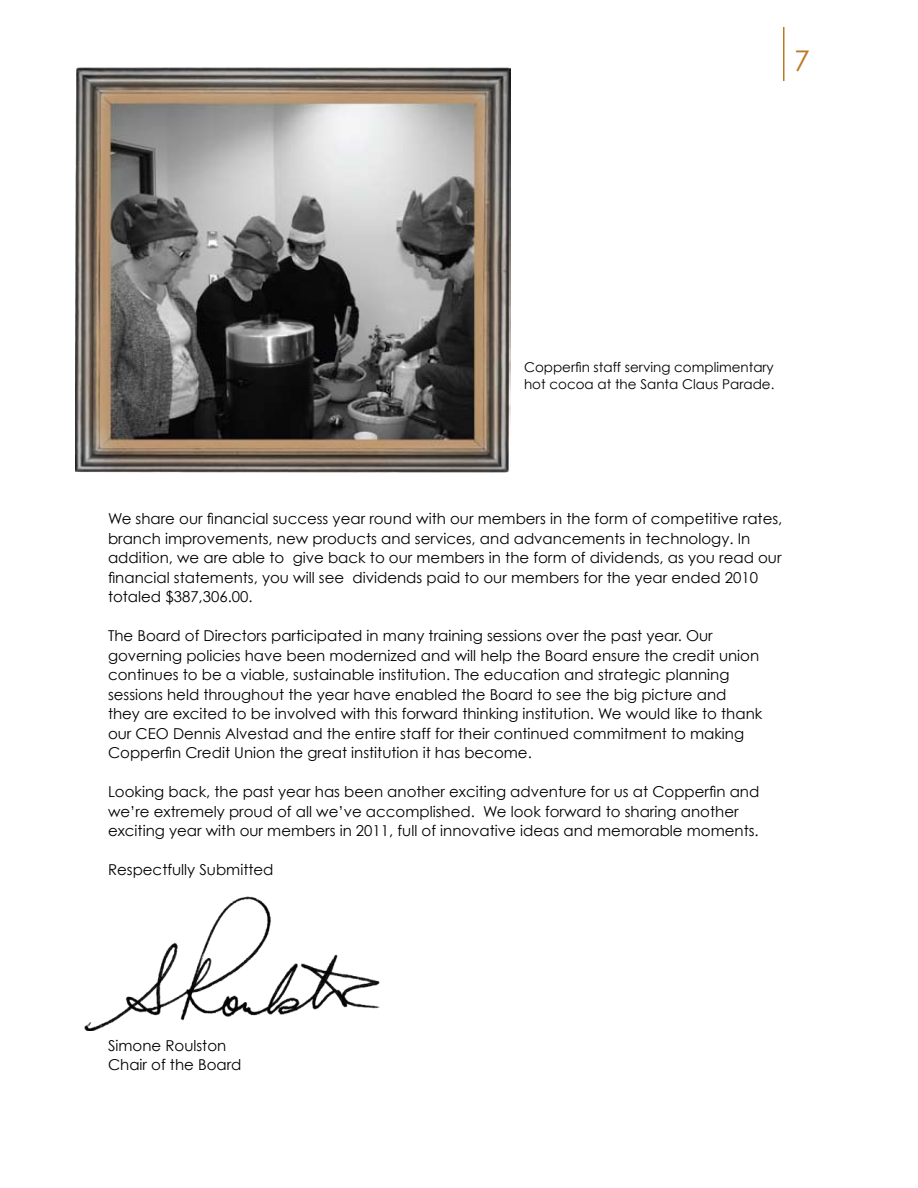
<style>
.page{position:relative;width:918px;height:1188px;background:#fff}
.page>*{position:absolute;margin:0;border:0;box-sizing:border-box;transform-origin:0 0}
.t1{font:28.5px "Century Gothic";color:#bc7824}
.t2{font:15px/19.5px "Century Gothic";color:#000}
.t3{font:13.5px/16.5px "Century Gothic";color:#000}
</style>
<div class="page">
<hr style="left:783px;top:27px;width:1px;height:54px;background:#bc7824">
<img style="left:84px;top:896px;width:296px;height:134px">
<img style="left:75px;top:66px;width:436px;height:407px">
<h1 class="t1" style="left:794px;top:43px;width:17px">7</h1>
<p class="t3" style="left:524px;top:359px;width:252px">Copperfin staff serving complimentary hot cocoa at the Santa Claus Parade.</p>
<p class="t2" style="left:108px;top:509px;width:676px">We share our financial success year round with our members in the form of competitive rates, branch improvements, new products and services, and advancements in technology. In addition, we are able to give back to our members in the form of dividends, as you read our financial statements, you will see dividends paid to our members for the year ended 2010 totaled $387,306.00.</p>
<p class="t2" style="left:108px;top:626px;width:656px">The Board of Directors participated in many training sessions over the past year. Our governing policies have been modernized and will help the Board ensure the credit union continues to be a viable, sustainable institution. The education and strategic planning sessions held throughout the year have enabled the Board to see the big picture and<br>they are excited to be involved with this forward thinking institution. We would like to thank our CEO Dennis Alvestad and the entire staff for their continued commitment to making Copperfin Credit Union the great institution it has become.</p>
<p class="t2" style="left:108px;top:782px;width:653px">Looking back, the past year has been another exciting adventure for us at Copperfin and we’re extremely proud of all we’ve accomplished. We look forward to sharing another exciting year with our members in 2011, full of innovative ideas and memorable moments.</p>
<p class="t2" style="left:108px;top:860px;width:167px">Respectfully Submitted</p>
<p class="t2" style="left:108px;top:1035px;width:135px">Simone Roulston<br>Chair of the Board</p>
</div>
